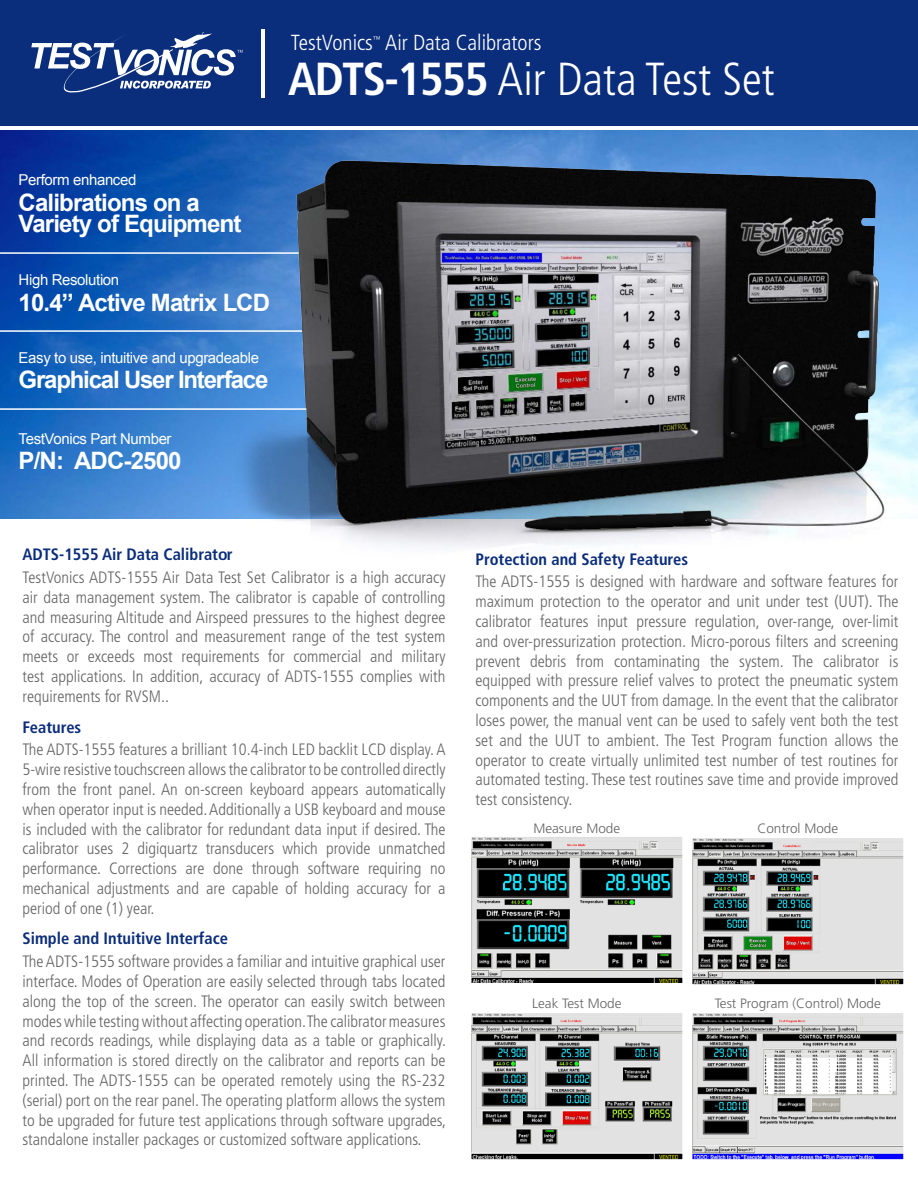
<style>
.page{position:relative;width:918px;height:1188px;background:#fff}
.page>*{position:absolute;margin:0;border:0;box-sizing:border-box;transform-origin:0 0}
.t1{font:300 condensed 46.35px "Frutiger LT Std";color:#fff}
.t2{font:700 24px "Arial";letter-spacing:-.035em;color:#fff}
.t3{font:300 condensed 21.75px "Frutiger LT Std";color:#fff}
.t4{font:300 condensed 16.5px/19.8px "Frutiger LT Std";color:#646464;text-align:justify}
.t5{font:700 condensed 16.5px "Frutiger LT Std";color:#0a2d7c}
.t6{font:15px "Arial";letter-spacing:-.025em;color:#fff}
.t7{font:300 13.5px "Frutiger LT Std";color:#646464}
.t8{font:300 condensed 8.25px "Frutiger LT Std";color:#fff}
.s1{font-weight:700}
</style>
<div class="page">
<img style="left:0;top:130px;width:918px;height:388px">
<div style="left:0;top:0;width:918px;height:126px;background:#0a2d7c"></div>
<hr style="left:261px;top:29px;width:4px;height:69px;background:#fff">
<svg style="left:31px;top:32px;width:212px;height:61px"></svg>
<svg style="left:471px;top:837px;width:212px;height:146px;background:#788181"></svg>
<svg style="left:692px;top:838px;width:212px;height:147px;background:#a7a9a8"></svg>
<svg style="left:471px;top:1013px;width:212px;height:147px;background:#9ea09f"></svg>
<svg style="left:692px;top:1013px;width:212px;height:147px;background:#b2b2b9"></svg>
<hr style="left:0;top:252px;width:311px;height:2px;background:#fff">
<hr style="left:0;top:330px;width:311px;height:2px;background:#fff">
<hr style="left:0;top:408px;width:311px;height:2px;background:#fff">
<img style="left:224px;top:161px;width:694px;height:387px">
<p class="t3" style="left:291px;top:30px;width:84px">TestVonics</p>
<p class="t8" style="left:373px;top:35px;width:10px">™</p>
<p class="t3" style="left:385px;top:30px;width:158px">Air Data Calibrators</p>
<p class="t1" style="left:288px;top:53px;width:488px"><span class="s1">ADTS-1555</span> Air Data Test Set</p>
<p class="t6" style="left:19px;top:170px;width:119px">Perform enhanced</p>
<p class="t2" style="left:19px;top:186px;width:183px">Calibrations on a</p>
<p class="t2" style="left:19px;top:207px;width:224px">Variety of Equipment</p>
<p class="t6" style="left:19px;top:270px;width:102px">High Resolution</p>
<p class="t2" style="left:19px;top:286px;width:253px">10.4” Active Matrix LCD</p>
<p class="t6" style="left:19px;top:348px;width:242px">Easy to use, intuitive and upgradeable</p>
<p class="t2" style="left:19px;top:364px;width:251px">Graphical User Interface</p>
<p class="t6" style="left:19px;top:429px;width:155px">TestVonics Part Number</p>
<p class="t2" style="left:19px;top:445px;width:164px">P/N: ADC-2500</p>
<p class="t5" style="left:22px;top:545px;width:212px">ADTS-1555 Air Data Calibrator</p>
<p class="t4" style="left:22px;top:568px;width:425px">TestVonics ADTS-1555 Air Data Test Set Calibrator is a high accuracy air data management system. The calibrator is capable of controlling and measuring Altitude and Airspeed pressures to the highest degree of accuracy. The control and measurement range of the test system meets or exceeds most requirements for commercial and military test applications. In addition, accuracy of ADTS-1555 complies with requirements for RVSM..</p>
<p class="t5" style="left:22px;top:717px;width:60px">Features</p>
<p class="t4" style="left:22px;top:740px;width:425px">The ADTS-1555 features a brilliant 10.4-inch LED backlit LCD display. A 5-wire resistive touchscreen allows the calibrator to be controlled directly from the front panel. An on-screen keyboard appears automatically when operator input is needed. Additionally a USB keyboard and mouse is included with the calibrator for redundant data input if desired. The calibrator uses 2 digiquartz transducers which provide unmatched performance. Corrections are done through software requiring no mechanical adjustments and are capable of holding accuracy for a period of one (1) year.</p>
<p class="t5" style="left:22px;top:929px;width:207px">Simple and Intuitive Interface</p>
<p class="t4" style="left:22px;top:952px;width:425px">The ADTS-1555 software provides a familiar and intuitive graphical user interface. Modes of Operation are easily selected through tabs located along the top of the screen. The operator can easily switch between modes while testing without affecting operation. The calibrator measures and records readings, while displaying data as a table or graphically.<br>All information is stored directly on the calibrator and reports can be printed. The ADTS-1555 can be operated remotely using the RS-232 (serial) port on the rear panel. The operating platform allows the system to be upgraded for future test applications through software upgrades, standalone installer packages or customized software applications.</p>
<p class="t5" style="left:476px;top:549px;width:214px">Protection and Safety Features</p>
<p class="t4" style="left:476px;top:572px;width:425px">The ADTS-1555 is designed with hardware and software features for maximum protection to the operator and unit under test (UUT). The calibrator features input pressure regulation, over-range, over-limit and over-pressurization protection. Micro-porous filters and screening prevent debris from contaminating the system. The calibrator is equipped with pressure relief valves to protect the pneumatic system components and the UUT from damage. In the event that the calibrator loses power, the manual vent can be used to safely vent both the test set and the UUT to ambient. The Test Program function allows the operator to create virtually unlimited test number of test routines for automated testing. These test routines save time and provide improved test consistency.</p>
<p class="t7" style="left:533px;top:821px;width:88px">Measure Mode</p>
<p class="t7" style="left:757px;top:821px;width:82px">Control Mode</p>
<p class="t7" style="left:532px;top:995px;width:91px">Leak Test Mode</p>
<p class="t7" style="left:715px;top:995px;width:168px">Test Program (Control) Mode</p>
</div>
